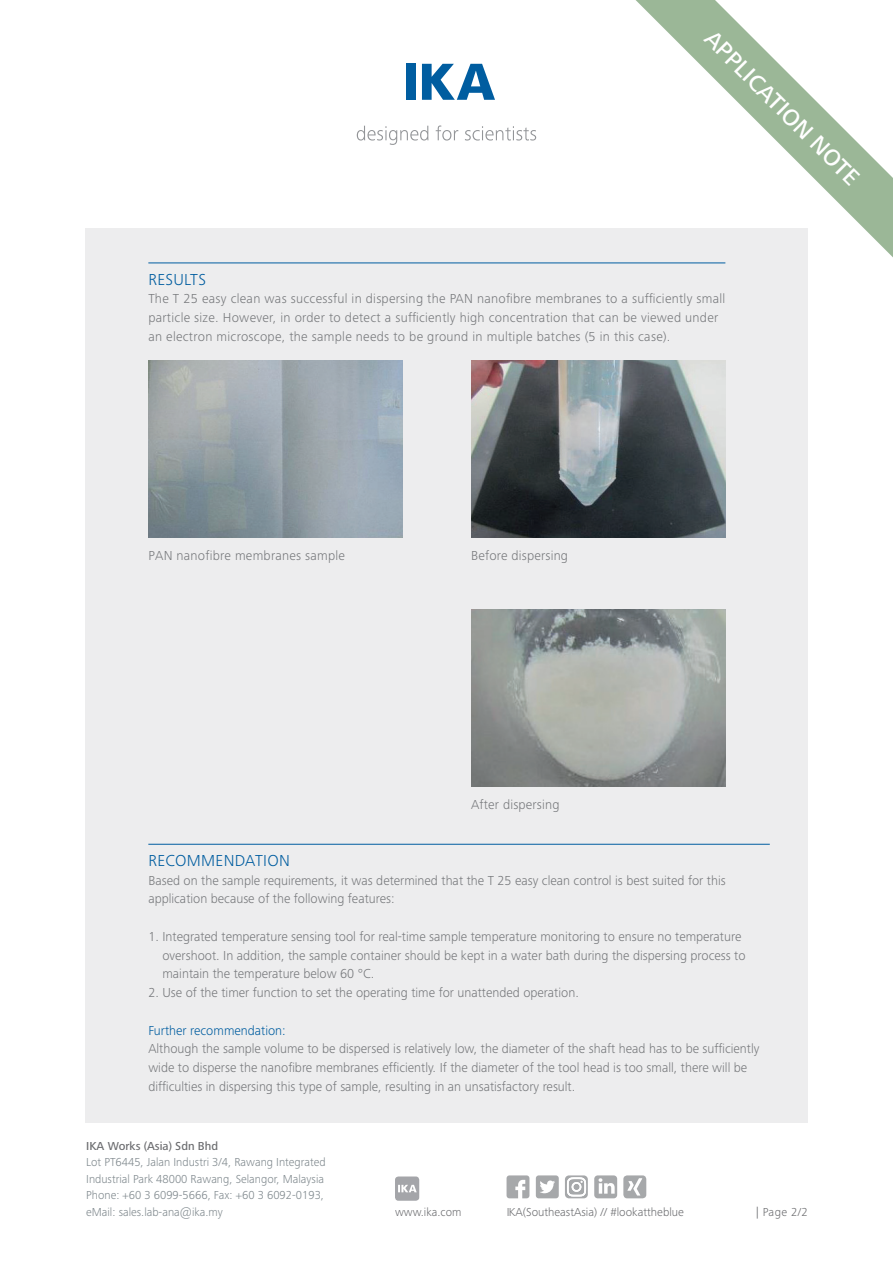
<style>
.page{position:relative;width:893px;height:1263px;background:#fff}
.page>*{position:absolute;margin:0;border:0;box-sizing:border-box;transform-origin:0 0}
.t1{font:500 24px "Frutiger Next IKA";color:#fff}
.t2{font:300 16.5px "Frutiger Next IKA";letter-spacing:.02em;color:#005da0}
.t3{font:300 13.5px/18.8px "Frutiger Next IKA";color:#76787b}
.t4{font:300 13.5px/18.8px "Frutiger Next IKA";letter-spacing:.02em;color:#76787b}
.t5{font:300 13.5px "Frutiger Next IKA";color:#005da0}
.t6{font:300 12px/16.5px "Frutiger Next IKA";color:#7f888d}
.t7{font:300 12px "Frutiger Next IKA";color:#6c6d70}
.t8{font:500 12px "Frutiger Next IKA";color:#6c6d70}
</style>
<div class="page">
<div style="left:406px;top:64px;width:9px;height:36px;background:#005da0"></div>
<svg style="left:422px;top:64px;width:73px;height:36px"></svg>
<svg style="left:357px;top:126px;width:71px;height:19px"></svg>
<svg style="left:436px;top:125px;width:22px;height:16px"></svg>
<svg style="left:465px;top:126px;width:71px;height:15px"></svg>
<div style="left:85px;top:228px;width:723px;height:895px;background:#ededee"></div>
<svg style="left:582px;top:0;width:311px;height:264px"></svg>
<svg style="left:395px;top:1176px;width:24px;height:25px"></svg>
<svg style="left:536px;top:1175px;width:23px;height:23px"></svg>
<svg style="left:507px;top:1175px;width:22px;height:23px"></svg>
<svg style="left:594px;top:1175px;width:23px;height:23px"></svg>
<svg style="left:623px;top:1175px;width:23px;height:23px"></svg>
<svg style="left:565px;top:1175px;width:23px;height:23px"></svg>
<svg style="left:567px;top:1177px;width:19px;height:19px"></svg>
<hr style="left:148px;top:263px;width:577px;height:1px;background:#005da0">
<hr style="left:148px;top:844px;width:622px;height:1px;background:#005da0">
<img style="left:148px;top:361px;width:255px;height:176px">
<img style="left:471px;top:609px;width:254px;height:177px">
<img style="left:471px;top:361px;width:254px;height:176px">
<h1 class="t1" style="left:718px;top:25px;width:209px;rotate:45deg">APPLICATION NOTE</h1>
<p class="t2" style="left:148px;top:270px;width:59px">RESULTS</p>
<p class="t4" style="left:148px;top:289px;width:579px">The T 25 easy clean was successful in dispersing the PAN nanofibre membranes to a sufficiently small particle size. However, in order to detect a sufficiently high concentration that can be viewed under an electron microscope, the sample needs to be ground in multiple batches (5 in this case).</p>
<p class="t4" style="left:148px;top:546px;width:198px">PAN nanofibre membranes sample</p>
<p class="t3" style="left:471px;top:546px;width:99px">Before dispersing</p>
<p class="t3" style="left:471px;top:795px;width:90px">After dispersing</p>
<p class="t2" style="left:148px;top:851px;width:143px">RECOMMENDATION</p>
<p class="t3" style="left:148px;top:871px;width:579px">Based on the sample requirements, it was determined that the T 25 easy clean control is best suited for this application because of the following features:</p>
<p class="t3" style="left:162px;top:927px;width:585px;text-indent:-14px">1. Integrated temperature sensing tool for real-time sample temperature monitoring to ensure no temperature overshoot. In addition, the sample container should be kept in a water bath during the dispersing process to maintain the temperature below 60 °C.</p>
<p class="t3" style="left:148px;top:983px;width:432px">2. Use of the timer function to set the operating time for unattended operation.</p>
<p class="t5" style="left:148px;top:1022px;width:139px">Further recommendation:</p>
<p class="t3" style="left:148px;top:1039px;width:613px">Although the sample volume to be dispersed is relatively low, the diameter of the shaft head has to be sufficiently wide to disperse the nanofibre membranes efficiently. If the diameter of the tool head is too small, there will be difficulties in dispersing this type of sample, resulting in an unsatisfactory result.</p>
<p class="t8" style="left:86px;top:1139px;width:133px">IKA Works (Asia) Sdn Bhd</p>
<p class="t6" style="left:86px;top:1154px;width:241px">Lot PT6445, Jalan Industri 3/4, Rawang Integrated Industrial Park 48000 Rawang, Selangor, Malaysia Phone: +60 3 6099-5666, Fax: +60 3 6092-0193, eMail: sales.lab-ana@ika.my</p>
<p class="t7" style="left:395px;top:1205px;width:68px">www.ika.com</p>
<p class="t7" style="left:506px;top:1205px;width:179px">IKA(SoutheastAsia) // #lookattheblue</p>
<p class="t7" style="left:756px;top:1205px;width:53px">| Page 2/2</p>
</div>
